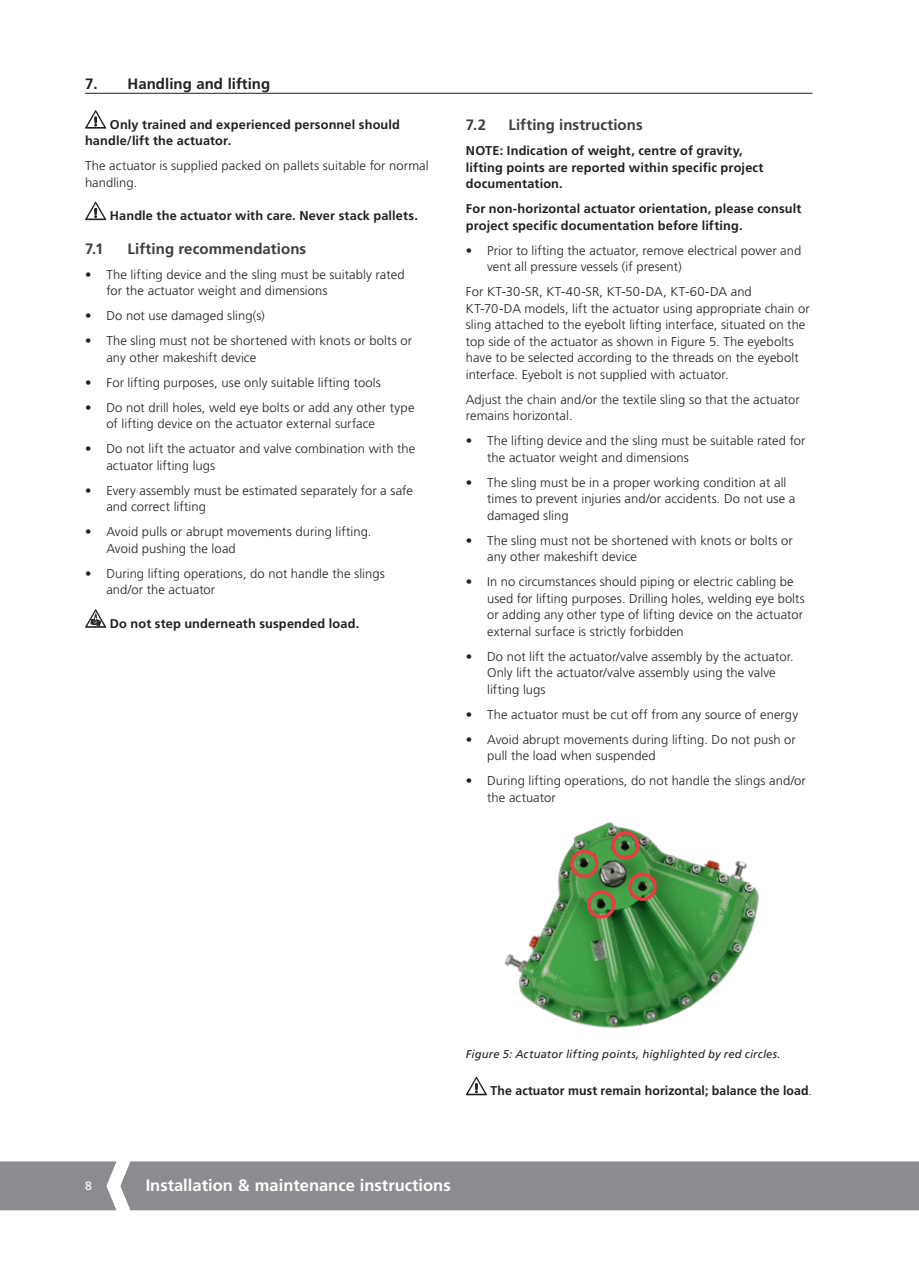
<style>
.page{position:relative;width:919px;height:1263px;background:#fff}
.page>*{position:absolute;margin:0;border:0;box-sizing:border-box;transform-origin:0 0}
.t1{font:700 16.5px "Frutiger LT Std";color:#fff}
.t2{font:700 15px "Frutiger LT Std";letter-spacing:.005em;color:#3e3e3f}
.t3{font:700 15px "Frutiger LT Std";color:#231f20}
.t4{font:300 12.75px/16.5px "Frutiger LT Std";letter-spacing:.005em;color:#231f20}
.t5{font:700 12.75px/16.5px "Frutiger LT Std";letter-spacing:.01em;color:#231f20}
.t6{font:700 12.75px "Frutiger LT Std";letter-spacing:.01em;color:#231f20;scale:.96 1}
.t7{font:12px "Frutiger LT Std";color:#fff}
.t8{font:italic 11.25px "Frutiger LT Std";letter-spacing:.01em;color:#231f20}
.s1{font-weight:300}
</style>
<div class="page">
<div style="left:0;top:1161px;width:918px;height:49px;background:#8a8c8f"></div>
<img style="left:476px;top:822px;width:283px;height:255px">
<div style="left:611px;top:831px;width:28px;height:28px;border:3px solid #ee3a41;border-radius:50%"></div>
<div style="left:628px;top:872px;width:28px;height:29px;border:3px solid #ee3a41;border-radius:50%"></div>
<div style="left:587px;top:890px;width:28px;height:28px;border:3px solid #ee3a41;border-radius:50%"></div>
<div style="left:570px;top:850px;width:28px;height:28px;border:3px solid #ee3a41;border-radius:50%"></div>
<svg style="left:466px;top:1077px;width:21px;height:18px"></svg>
<svg style="left:85px;top:202px;width:21px;height:18px"></svg>
<svg style="left:85px;top:609px;width:21px;height:19px"></svg>
<svg style="left:85px;top:110px;width:21px;height:19px"></svg>
<hr style="left:85px;top:93px;width:727px;height:1px;background:#231f20">
<p class="t3" style="left:85px;top:75px;width:187px">7. Handling and lifting</p>
<p class="t5" style="left:85px;top:116px;width:316px;text-indent:25px">Only trained and experienced personnel should handle/lift the actuator.</p>
<p class="t4" style="left:85px;top:158px;width:345px">The actuator is supplied packed on pallets suitable for normal handling.</p>
<p class="t5" style="left:110px;top:208px;width:309px">Handle the actuator with care. Never stack pallets.</p>
<p class="t2" style="left:85px;top:240px;width:20px">7.1</p>
<p class="t2" style="left:128px;top:240px;width:180px">Lifting recommendations</p>
<p class="t4" style="left:106px;top:266px;width:300px;text-indent:-21px">• The lifting device and the sling must be suitably rated for the actuator weight and dimensions</p>
<p class="t4" style="left:85px;top:308px;width:181px">• Do not use damaged sling(s)</p>
<p class="t4" style="left:106px;top:333px;width:307px;text-indent:-21px">• The sling must not be shortened with knots or bolts or any other makeshift device</p>
<p class="t4" style="left:85px;top:374px;width:297px">• For lifting purposes, use only suitable lifting tools</p>
<p class="t4" style="left:106px;top:399px;width:309px;text-indent:-21px">• Do not drill holes, weld eye bolts or add any other type of lifting device on the actuator external surface</p>
<p class="t4" style="left:106px;top:441px;width:310px;text-indent:-21px">• Do not lift the actuator and valve combination with the actuator lifting lugs</p>
<p class="t4" style="left:106px;top:482px;width:308px;text-indent:-21px">• Every assembly must be estimated separately for a safe and correct lifting</p>
<p class="t4" style="left:106px;top:524px;width:266px;text-indent:-21px">• Avoid pulls or abrupt movements during lifting.<br>Avoid pushing the load</p>
<p class="t4" style="left:106px;top:565px;width:280px;text-indent:-21px">• During lifting operations, do not handle the slings and/or the actuator</p>
<p class="t5" style="left:110px;top:615px;width:251px">Do not step underneath suspended load.</p>
<p class="t2" style="left:466px;top:116px;width:22px">7.2</p>
<p class="t2" style="left:508px;top:116px;width:136px">Lifting instructions</p>
<p class="t5" style="left:466px;top:143px;width:299px">NOTE: Indication of weight, centre of gravity, lifting points are reported within specific project documentation.</p>
<p class="t5" style="left:466px;top:201px;width:337px">For non-horizontal actuator orientation, please consult project specific documentation before lifting.</p>
<p class="t4" style="left:487px;top:242px;width:316px;text-indent:-21px">• Prior to lifting the actuator, remove electrical power and vent all pressure vessels (if present)</p>
<p class="t4" style="left:466px;top:284px;width:345px">For KT-30-SR, KT-40-SR, KT-50-DA, KT-60-DA and KT-70-DA models, lift the actuator using appropriate chain or sling attached to the eyebolt lifting interface, situated on the top side of the actuator as shown in Figure 5. The eyebolts have to be selected according to the threads on the eyebolt interface. Eyebolt is not supplied with actuator.</p>
<p class="t4" style="left:466px;top:391px;width:335px">Adjust the chain and/or the textile sling so that the actuator remains horizontal.</p>
<p class="t4" style="left:487px;top:433px;width:320px;text-indent:-21px">• The lifting device and the sling must be suitable rated for the actuator weight and dimensions</p>
<p class="t4" style="left:487px;top:474px;width:310px;text-indent:-21px">• The sling must be in a proper working condition at all times to prevent injuries and/or accidents. Do not use a damaged sling</p>
<p class="t4" style="left:487px;top:532px;width:307px;text-indent:-21px">• The sling must not be shortened with knots or bolts or any other makeshift device</p>
<p class="t4" style="left:487px;top:574px;width:319px;text-indent:-21px">• In no circumstances should piping or electric cabling be used for lifting purposes. Drilling holes, welding eye bolts or adding any other type of lifting device on the actuator external surface is strictly forbidden</p>
<p class="t4" style="left:487px;top:648px;width:308px;text-indent:-21px">• Do not lift the actuator/valve assembly by the actuator.<br>Only lift the actuator/valve assembly using the valve lifting lugs</p>
<p class="t4" style="left:466px;top:706px;width:334px">• The actuator must be cut off from any source of energy</p>
<p class="t4" style="left:487px;top:731px;width:310px;text-indent:-21px">• Avoid abrupt movements during lifting. Do not push or pull the load when suspended</p>
<p class="t4" style="left:487px;top:773px;width:320px;text-indent:-21px">• During lifting operations, do not handle the slings and/or the actuator</p>
<p class="t8" style="left:466px;top:1047px;width:316px">Figure 5: Actuator lifting points, highlighted by red circles.</p>
<p class="t6" style="left:490px;top:1083px;width:336px">The actuator must remain horizontal; balance the load<span class="s1">.</span></p>
<p class="t7" style="left:85px;top:1179px;width:8px">8</p>
<p class="t1" style="left:146px;top:1176px;width:306px">Installation &amp; maintenance instructions</p>
</div>
